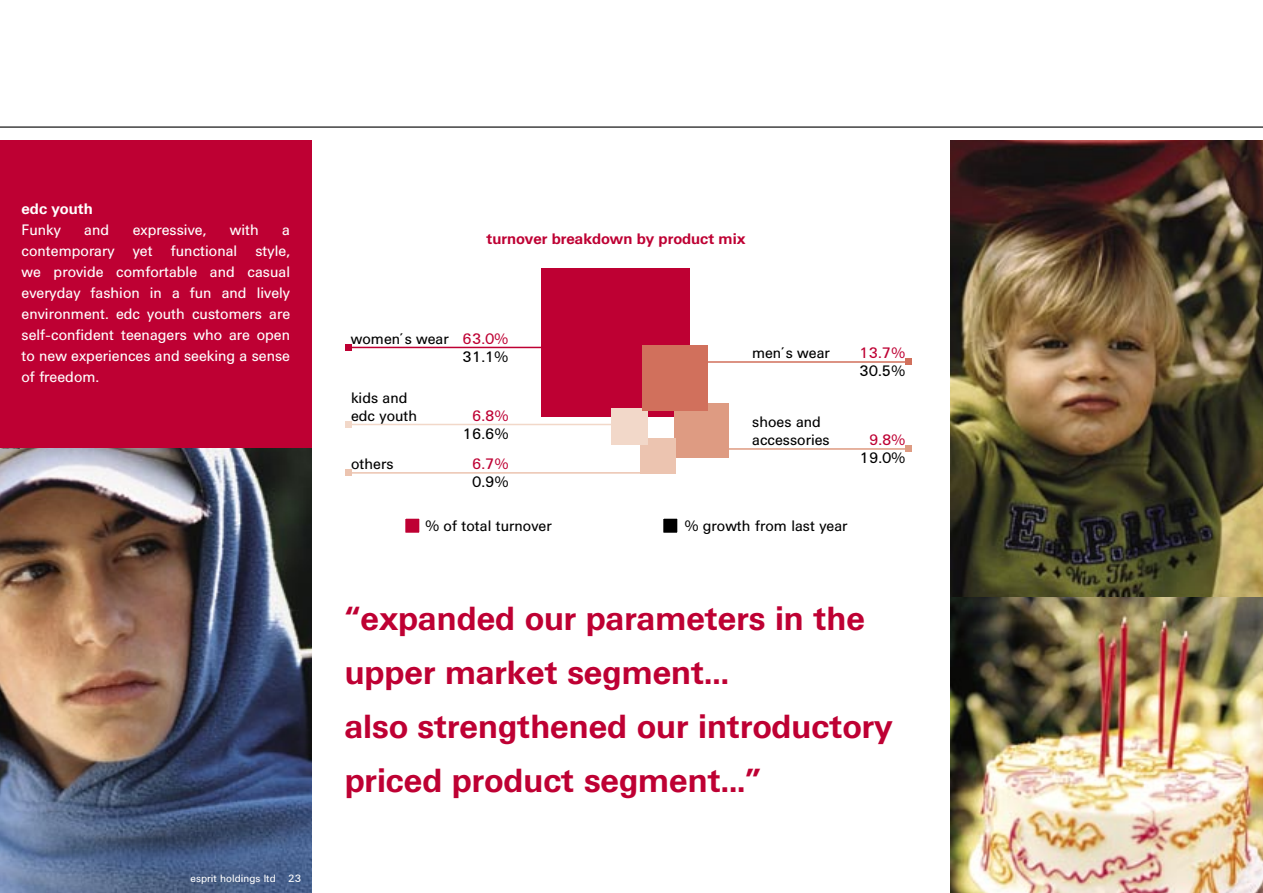
<style>
.page{position:relative;width:1263px;height:893px;background:#fff}
.page>*{position:absolute;margin:0;border:0;box-sizing:border-box;transform-origin:0 0}
.t1{font:700 33px/54px "Univers BQ";color:#be0033}
.t2{font:15px/21px "Univers BQ";color:#fff;text-align:justify}
.t3{font:15px/18px "Univers BQ";color:#000}
.t4{font:700 15px "Univers BQ";color:#be0033}
.t5{font:15px "Univers BQ";color:#be0033}
.t6{font:700 15px "Univers BQ";color:#fff}
.t7{font:10.5px "Univers BQ";color:#fff}
.s1{color:#be0033}
</style>
<div class="page">
<img style="left:0;top:448px;width:312px;height:445px">
<div style="left:0;top:140px;width:312px;height:308px;background:#be0033"></div>
<hr style="left:0;top:127px;width:1263px;height:1px;background:#000">
<hr style="left:703px;top:448px;width:205px;height:2px;background:#de9b82">
<svg style="left:905px;top:446px;width:6px;height:6px"></svg>
<hr style="left:348px;top:347px;width:210px;height:1px;background:#be0033">
<svg style="left:345px;top:344px;width:6px;height:6px"></svg>
<hr style="left:348px;top:424px;width:270px;height:1px;background:#f2d8c9">
<svg style="left:345px;top:421px;width:6px;height:6px"></svg>
<hr style="left:692px;top:361px;width:216px;height:2px;background:#d1705c">
<svg style="left:905px;top:359px;width:6px;height:6px"></svg>
<hr style="left:348px;top:472px;width:312px;height:2px;background:#ecc4b0">
<svg style="left:345px;top:470px;width:6px;height:6px"></svg>
<div style="left:541px;top:268px;width:149px;height:149px;background:#be0033"></div>
<div style="left:674px;top:403px;width:55px;height:55px;background:#de9b82"></div>
<div style="left:640px;top:438px;width:36px;height:36px;background:#ecc4b0"></div>
<div style="left:612px;top:409px;width:36px;height:36px;background:#f2d8c9"></div>
<div style="left:642px;top:345px;width:65px;height:65px;background:#d1705c"></div>
<div style="left:662px;top:518px;width:16px;height:15px;background:#000"></div>
<div style="left:662px;top:517px;width:17px;height:17px;border:2px solid #fff"></div>
<div style="left:405px;top:518px;width:15px;height:15px;background:#be0033"></div>
<div style="left:404px;top:517px;width:17px;height:17px;border:2px solid #fff"></div>
<img style="left:951px;top:140px;width:312px;height:753px">
<p class="t6" style="left:22px;top:200px;width:73px">edc youth</p>
<p class="t2" style="left:22px;top:219px;width:41px">Funky</p>
<p class="t2" style="left:84px;top:219px;width:26px">and</p>
<p class="t2" style="left:133px;top:219px;width:75px">expressive,</p>
<p class="t2" style="left:230px;top:219px;width:31px">with</p>
<p class="t2" style="left:22px;top:219px;width:270px;text-indent:261px">a contemporary yet functional style, we provide comfortable and casual everyday fashion in a fun and lively environment. edc youth customers are self-confident teenagers who are open to new experiences and seeking a sense of freedom.</p>
<p class="t7" style="left:191px;top:872px;width:112px">esprit holdings ltd 23</p>
<p class="t4" style="left:486px;top:230px;width:261px">turnover breakdown by product mix</p>
<p class="t3" style="left:351px;top:330px;width:159px;text-align:right">women´s wear <span class="s1">63.0%<br></span>31.1%</p>
<p class="t3" style="left:351px;top:389px;width:68px">kids and edc youth</p>
<p class="t5" style="left:472px;top:407px;width:38px">6.8%</p>
<p class="t3" style="left:463px;top:425px;width:47px">16.6%</p>
<p class="t3" style="left:351px;top:455px;width:44px">others</p>
<p class="t5" style="left:472px;top:456px;width:38px">6.7%</p>
<p class="t3" style="left:472px;top:473px;width:38px">0.9%</p>
<p class="t3" style="left:752px;top:344px;width:79px">men´s wear</p>
<p class="t5" style="left:859px;top:344px;width:47px">13.7%</p>
<p class="t3" style="left:859px;top:362px;width:47px">30.5%</p>
<p class="t3" style="left:752px;top:413px;width:79px">shoes and accessories</p>
<p class="t5" style="left:869px;top:431px;width:38px">9.8%</p>
<p class="t3" style="left:860px;top:449px;width:47px">19.0%</p>
<p class="t3" style="left:425px;top:517px;width:128px">% of total turnover</p>
<p class="t3" style="left:685px;top:517px;width:164px">% growth from last year</p>
<h1 class="t1" style="left:345px;top:592px;width:549px">“expanded our parameters in the upper market segment...<br>also strengthened our introductory priced product segment...”</h1>
</div>
